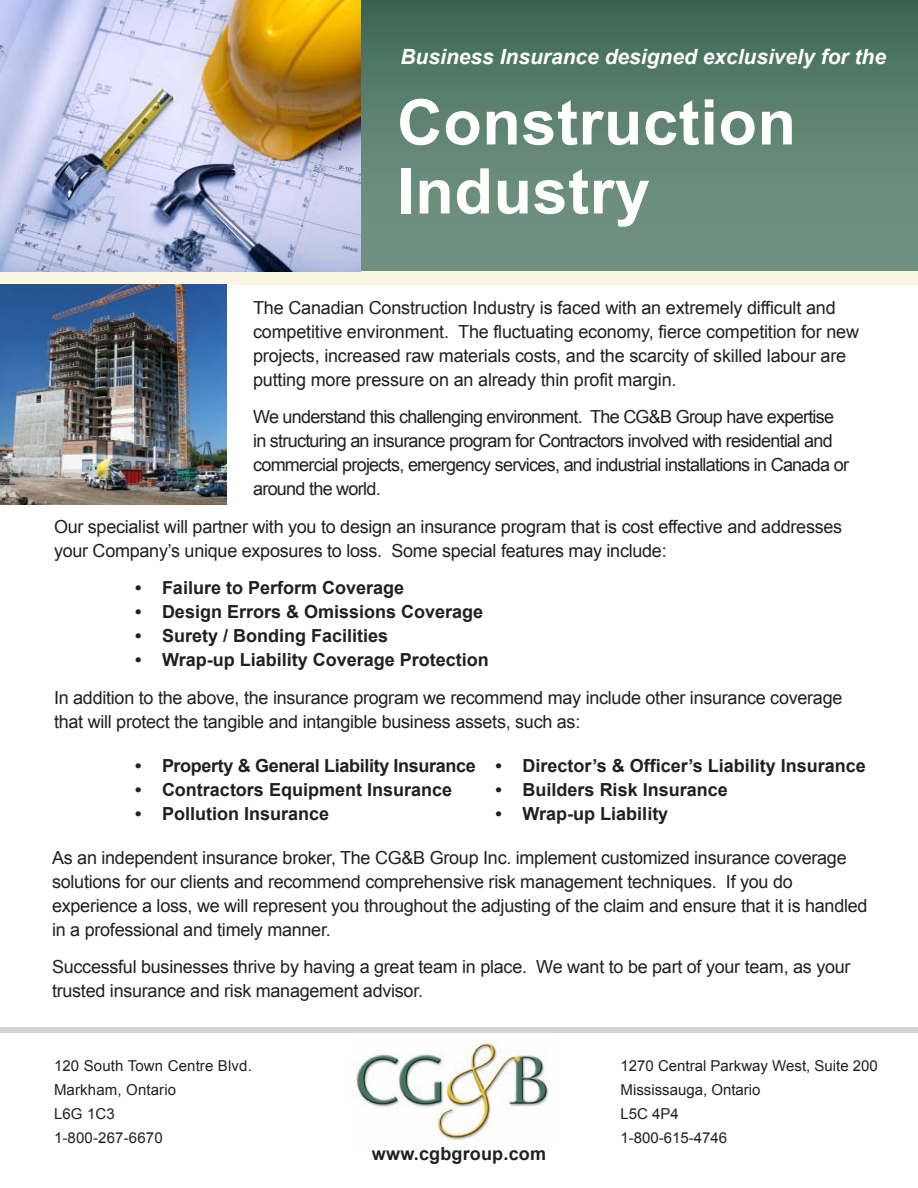
<style>
.page{position:relative;width:918px;height:1188px;background:#fff}
.page>*{position:absolute;margin:0;border:0;box-sizing:border-box;transform-origin:0 0}
.t1{font:700 63px/69px "Arial";letter-spacing:.01em;color:#fff}
.t2{font:italic 700 21px "Arial";color:#fff}
.t3{font:18px/24px "Arial";letter-spacing:-.015em;color:#231f20}
.t4{font:700 18px "Arial";color:#231f20}
.t5{font:18px/24px "Arial";letter-spacing:-.04em;color:#231f20}
.t6{font:15px "Arial";color:#231f20}
</style>
<div class="page">
<div style="left:0;top:0;width:918px;height:272px;background:linear-gradient(to bottom,#416b59,#799889)"></div>
<div style="left:0;top:271px;width:918px;height:14px;background:#fbf5e4"></div>
<div style="left:0;top:1027px;width:918px;height:6px;background:#d1d2d4"></div>
<img style="left:0;top:284px;width:226px;height:221px">
<img style="left:0;top:0;width:361px;height:271px">
<img style="left:356px;top:1042px;width:193px;height:98px">
<p class="t2" style="left:400px;top:45px;width:487px">Business Insurance designed exclusively for the</p>
<h1 class="t1" style="left:397px;top:88px;width:400px">Construction<br>Industry</h1>
<p class="t3" style="left:253px;top:296px;width:607px">The Canadian Construction Industry is faced with an extremely difficult and competitive environment. The fluctuating economy, fierce competition for new projects, increased raw materials costs, and the scarcity of skilled labour are putting more pressure on an already thin profit margin.</p>
<p class="t5" style="left:253px;top:405px;width:597px">We understand this challenging environment. The CG&amp;B Group have expertise in structuring an insurance program for Contractors involved with residential and commercial projects, emergency services, and industrial installations in Canada or around the world.</p>
<p class="t3" style="left:54px;top:515px;width:790px">Our specialist will partner with you to design an insurance program that is cost effective and addresses your Company’s unique exposures to loss. Some special features may include:</p>
<p class="t4" style="left:135px;top:578px;width:271px">• Failure to Perform Coverage</p>
<p class="t4" style="left:135px;top:602px;width:350px">• Design Errors &amp; Omissions Coverage</p>
<p class="t4" style="left:135px;top:626px;width:255px">• Surety / Bonding Facilities</p>
<p class="t4" style="left:135px;top:650px;width:355px">• Wrap-up Liability Coverage Protection</p>
<p class="t3" style="left:54px;top:686px;width:790px">In addition to the above, the insurance program we recommend may include other insurance coverage that will protect the tangible and intangible business assets, such as:</p>
<p class="t4" style="left:135px;top:755px;width:732px">• Property &amp; General Liability Insurance • Director’s &amp; Officer’s Liability Insurance</p>
<p class="t4" style="left:135px;top:779px;width:319px">• Contractors Equipment Insurance</p>
<p class="t4" style="left:496px;top:779px;width:234px">• Builders Risk Insurance</p>
<p class="t4" style="left:135px;top:803px;width:196px">• Pollution Insurance</p>
<p class="t4" style="left:496px;top:803px;width:174px">• Wrap-up Liability</p>
<p class="t3" style="left:52px;top:845px;width:817px">As an independent insurance broker, The CG&amp;B Group Inc. implement customized insurance coverage solutions for our clients and recommend comprehensive risk management techniques. If you do experience a loss, we will represent you throughout the adjusting of the claim and ensure that it is handled in a professional and timely manner.</p>
<p class="t3" style="left:52px;top:955px;width:800px">Successful businesses thrive by having a great team in place. We want to be part of your team, as your trusted insurance and risk management advisor.</p>
<p class="t6" style="left:54px;top:1057px;width:199px">120 South Town Centre Blvd.</p>
<p class="t6" style="left:621px;top:1057px;width:259px">1270 Central Parkway West, Suite 200</p>
<p class="t6" style="left:54px;top:1081px;width:124px">Markham, Ontario</p>
<p class="t6" style="left:621px;top:1081px;width:142px">Mississauga, Ontario</p>
<p class="t6" style="left:54px;top:1105px;width:62px">L6G 1C3</p>
<p class="t6" style="left:621px;top:1105px;width:60px">L5C 4P4</p>
<p class="t6" style="left:54px;top:1129px;width:110px">1-800-267-6670</p>
<p class="t6" style="left:621px;top:1129px;width:108px">1-800-615-4746</p>
<p class="t4" style="left:372px;top:1143px;width:176px">www.cgbgroup.com</p>
</div>
